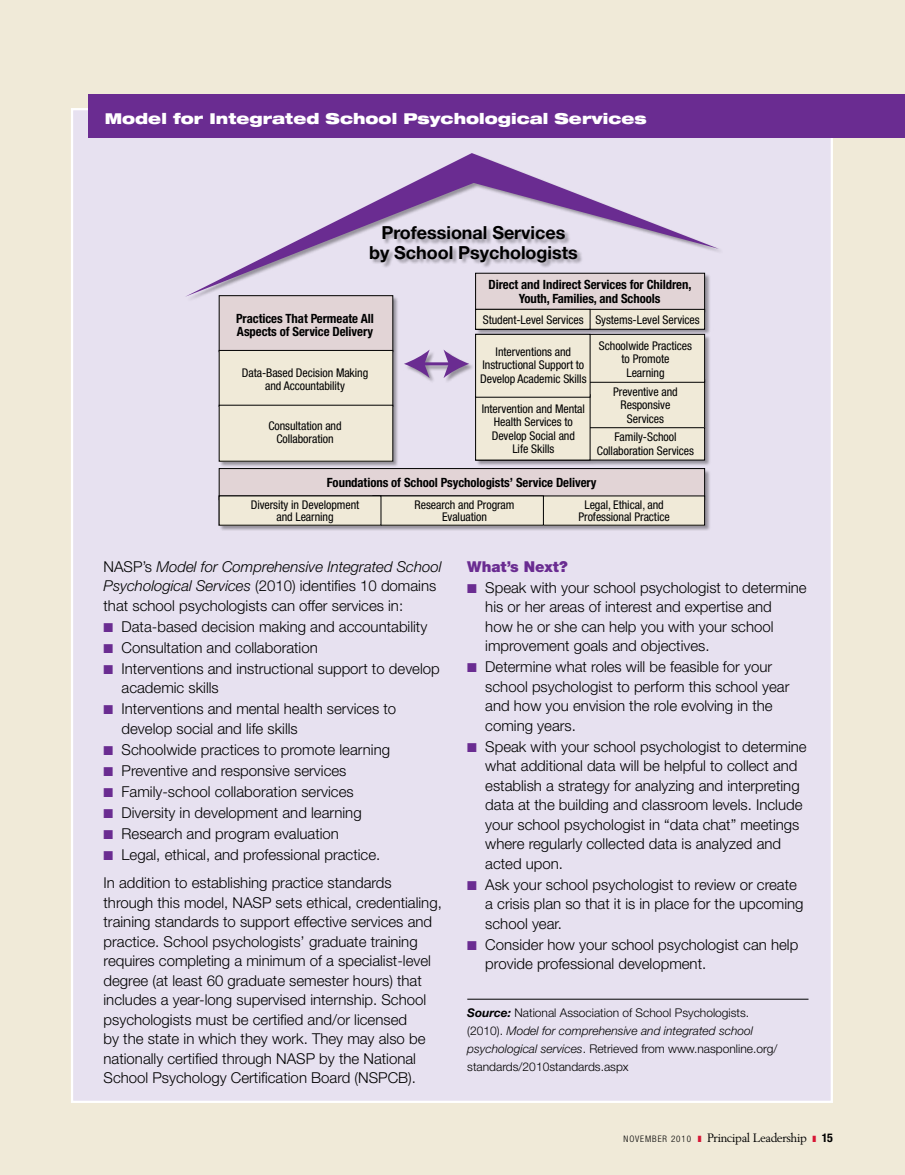
<style>
.page{position:relative;width:905px;height:1175px;background:#fff}
.page>*{position:absolute;margin:0;border:0;box-sizing:border-box;transform-origin:0 0}
.t1{font:700 18px/19.5px "Helvetica Neue LT";letter-spacing:-.005em;color:#000;text-align:center}
.t2{font:300 15px/19.5px "Helvetica Neue LT";color:#000}
.t3{font:900 expanded 15px "Helvetica Neue LT";color:#fff}
.t4{font:900 15px "Helvetica Neue LT";color:#6a2c91}
.t5{font:700 condensed 12.75px/13.5px "Helvetica Neue LT";letter-spacing:-.005em;color:#000}
.t6{font:condensed 12px/13.5px "Helvetica Neue LT";letter-spacing:-.005em;color:#000;text-align:center}
.t7{font:300 12px/18px "Helvetica Neue LT";color:#000}
.t8{font:12px "Berling LT";letter-spacing:-.03em;color:#000}
.s1{font-style:italic}
.s2{color:#6a2c91}
.s3{font-weight:700;font-style:italic}
.s4{font-family:"Helvetica Neue LT";font-weight:300;font-stretch:condensed;font-size:9px}
.s5{font-family:"Helvetica Neue LT";font-weight:700;font-stretch:condensed}
</style>
<div class="page">
<div style="left:0;top:0;width:904px;height:1174px;background:#f0ead8"></div>
<div style="left:71px;top:108px;width:761px;height:994px;background:#e7e1f0;border:2px solid #fff"></div>
<hr style="left:467px;top:999px;width:341px;height:1px;background:#000">
<div style="left:88px;top:94px;width:816px;height:44px;background:#6a2c91"></div>
<div style="left:185px;top:153px;width:538px;height:377px;background:#000;opacity:.35"></div>
<div style="left:475px;top:273px;width:229px;height:39px;background:#e2d4d6"></div>
<div style="left:475px;top:380px;width:229px;height:48px;background:#f0ead8"></div>
<svg style="left:185px;top:153px;width:534px;height:144px"></svg>
<div style="left:219px;top:296px;width:174px;height:56px;background:#e2d4d6"></div>
<div style="left:219px;top:295px;width:174px;height:57px;border:1px solid #000"></div>
<div style="left:219px;top:468px;width:485px;height:31px;background:#e2d4d6"></div>
<div style="left:219px;top:468px;width:485px;height:32px;border:1px solid #000"></div>
<div style="left:219px;top:496px;width:485px;height:29px;background:#f0ead8"></div>
<div style="left:219px;top:350px;width:174px;height:56px;background:#f0ead8"></div>
<div style="left:219px;top:350px;width:174px;height:56px;border:1px solid #000"></div>
<div style="left:219px;top:405px;width:174px;height:56px;background:#f0ead8"></div>
<div style="left:475px;top:309px;width:229px;height:20px;background:#f0ead8"></div>
<div style="left:475px;top:309px;width:229px;height:20px;border:1px solid #000"></div>
<div style="left:475px;top:309px;width:115px;height:20px;border:1px solid #000"></div>
<div style="left:475px;top:334px;width:229px;height:48px;background:#f0ead8"></div>
<div style="left:475px;top:334px;width:229px;height:48px;border:1px solid #000"></div>
<div style="left:475px;top:428px;width:229px;height:32px;background:#f0ead8"></div>
<div style="left:475px;top:427px;width:229px;height:33px;border:1px solid #000"></div>
<div style="left:475px;top:395px;width:115px;height:65px;background:#f0ead8"></div>
<div style="left:475px;top:334px;width:115px;height:63px;background:#f0ead8"></div>
<div style="left:475px;top:334px;width:115px;height:63px;border:1px solid #000"></div>
<hr style="left:422px;top:362px;width:29px;height:3px;background:#6a2c91">
<svg style="left:443px;top:349px;width:26px;height:29px"></svg>
<svg style="left:404px;top:349px;width:25px;height:29px"></svg>
<p class="t3" style="left:105px;top:109px;width:543px">Model for Integrated School Psychological Services</p>
<p class="t1" style="left:369px;top:223px;width:210px">Professional Services by School Psychologists</p>
<p class="t5" style="left:236px;top:311px;width:139px">Practices That Permeate All<br>Aspects of Service Delivery</p>
<p class="t6" style="left:242px;top:365px;width:128px">Data-Based Decision Making and Accountability</p>
<p class="t6" style="left:268px;top:419px;width:75px">Consultation and<br>Collaboration</p>
<p class="t5" style="left:488px;top:277px;width:204px;text-align:center">Direct and Indirect Services for Children,<br>Youth, Families, and Schools</p>
<p class="t6" style="left:595px;top:313px;width:106px">Systems-Level Services</p>
<p class="t6" style="left:482px;top:313px;width:102px">Student-Level Services</p>
<p class="t6" style="left:480px;top:345px;width:108px">Interventions and<br>Instructional Support to<br>Develop Academic Skills</p>
<p class="t6" style="left:599px;top:339px;width:95px">Schoolwide Practices to Promote<br>Learning</p>
<p class="t6" style="left:613px;top:384px;width:66px">Preventive and<br>Responsive<br>Services</p>
<p class="t6" style="left:597px;top:430px;width:99px">Family-School<br>Collaboration Services</p>
<p class="t6" style="left:481px;top:402px;width:105px">Intervention and Mental<br>Health Services to<br>Develop Social and<br>Life Skills</p>
<p class="t5" style="left:327px;top:475px;width:271px">Foundations of School Psychologists’ Service Delivery</p>
<p class="t6" style="left:251px;top:499px;width:110px;line-height:12px">Diversity in Development and Learning</p>
<p class="t6" style="left:414px;top:499px;width:101px;line-height:12px">Research and Program<br>Evaluation</p>
<p class="t6" style="left:578px;top:499px;width:93px;line-height:12px">Legal, Ethical, and<br>Professional Practice</p>
<p class="t2" style="left:104px;top:556px;width:339px">NASP’s <span class="s1">Model for Comprehensive Integrated School<br>Psychological Services</span> (2010) identifies 10 domains that school psychologists can offer services in:</p>
<p class="t2" style="left:104px;top:616px;width:325px"><span class="s2">■</span> Data-based decision making and accountability</p>
<p class="t2" style="left:104px;top:637px;width:216px"><span class="s2">■</span> Consultation and collaboration</p>
<p class="t2" style="left:121px;top:658px;width:320px;text-indent:-18px"><span class="s2">■</span> Interventions and instructional support to develop academic skills</p>
<p class="t2" style="left:121px;top:699px;width:276px;text-indent:-18px"><span class="s2">■</span> Interventions and mental health services to develop social and life skills</p>
<p class="t2" style="left:104px;top:739px;width:288px"><span class="s2">■</span> Schoolwide practices to promote learning</p>
<p class="t2" style="left:104px;top:760px;width:244px"><span class="s2">■</span> Preventive and responsive services</p>
<p class="t2" style="left:104px;top:781px;width:251px"><span class="s2">■</span> Family-school collaboration services</p>
<p class="t2" style="left:104px;top:802px;width:260px"><span class="s2">■</span> Diversity in development and learning</p>
<p class="t2" style="left:104px;top:823px;width:237px"><span class="s2">■</span> Research and program evaluation</p>
<p class="t2" style="left:103px;top:840px;width:290px;line-height:28.5px"><span class="s2">■</span> Legal, ethical, and professional practice.<br>In addition to establishing practice standards</p>
<p class="t2" style="left:103px;top:892px;width:340px">through this model, NASP sets ethical, credentialing, training standards to support effective services and practice. School psychologists’ graduate training requires completing a minimum of a specialist-level degree (at least 60 graduate semester hours) that includes a year-long supervised internship. School psychologists must be certified and/or licensed<br>by the state in which they work. They may also be nationally certified through NASP by the National School Psychology Certification Board (NSPCB).</p>
<p class="t4" style="left:467px;top:557px;width:102px">What’s Next?</p>
<p class="t2" style="left:485px;top:577px;width:323px;text-indent:-18px"><span class="s2">■</span> Speak with your school psychologist to determine his or her areas of interest and expertise and<br>how he or she can help you with your school improvement goals and objectives.</p>
<p class="t2" style="left:485px;top:657px;width:305px;text-indent:-18px"><span class="s2">■</span> Determine what roles will be feasible for your school psychologist to perform this school year and how you envision the role evolving in the coming years.</p>
<p class="t2" style="left:485px;top:736px;width:323px;text-indent:-18px"><span class="s2">■</span> Speak with your school psychologist to determine what additional data will be helpful to collect and establish a strategy for analyzing and interpreting data at the building and classroom levels. Include your school psychologist in “data chat” meetings where regularly collected data is analyzed and acted upon.</p>
<p class="t2" style="left:485px;top:874px;width:320px;text-indent:-18px"><span class="s2">■</span> Ask your school psychologist to review or create a crisis plan so that it is in place for the upcoming school year.</p>
<p class="t2" style="left:485px;top:934px;width:314px;text-indent:-18px"><span class="s2">■</span> Consider how your school psychologist can help provide professional development.</p>
<p class="t7" style="left:467px;top:1003px;width:312px"><span class="s3">Source:</span> National Association of School Psychologists. (2010). <span class="s1">Model for comprehensive and integrated school psychological services</span>. Retrieved from www.nasponline.org/ standards/2010standards.aspx</p>
<p class="t8" style="left:623px;top:1130px;width:211px"><span class="s4">NOVEMBER 2010</span> Principal Leadership <span class="s5">15</span></p>
</div>
